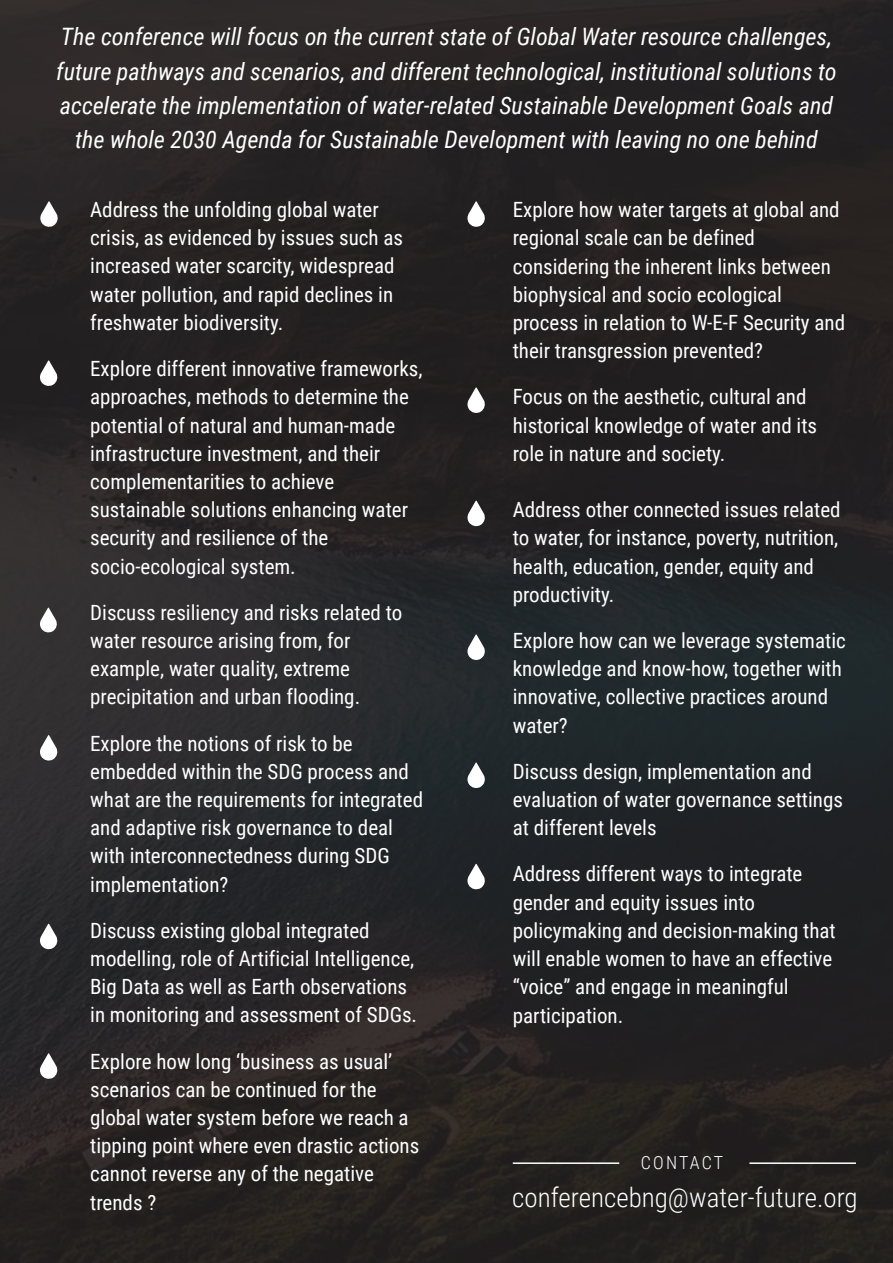
<style>
.page{position:relative;width:893px;height:1263px;background:#231f20}
.page>*{position:absolute;margin:0;border:0;box-sizing:border-box;transform-origin:0 0}
.t1{font:300 27px "Roboto Condensed";color:#fff}
.t2{font:italic 24px/34.2px "Roboto Condensed";color:#fff;text-align:center}
.t3{font:21px/28.2px "Roboto Condensed";color:#fff}
.t4{font:300 18px "Roboto Condensed";letter-spacing:.11em;color:#fff}
</style>
<div class="page">
<svg style="left:40px;top:201px;width:18px;height:27px"></svg>
<svg style="left:467px;top:201px;width:18px;height:26px"></svg>
<svg style="left:467px;top:387px;width:18px;height:26px"></svg>
<svg style="left:467px;top:500px;width:18px;height:27px"></svg>
<svg style="left:467px;top:634px;width:19px;height:27px"></svg>
<svg style="left:467px;top:762px;width:19px;height:27px"></svg>
<svg style="left:467px;top:864px;width:18px;height:26px"></svg>
<svg style="left:40px;top:360px;width:18px;height:26px"></svg>
<svg style="left:40px;top:607px;width:18px;height:27px"></svg>
<svg style="left:40px;top:735px;width:19px;height:27px"></svg>
<svg style="left:40px;top:923px;width:19px;height:27px"></svg>
<svg style="left:40px;top:1053px;width:19px;height:27px"></svg>
<hr style="left:513px;top:1162px;width:106px;height:2px;background:#fff">
<hr style="left:749px;top:1162px;width:107px;height:2px;background:#fff">
<p class="t2" style="left:56px;top:19px;width:782px">The conference will focus on the current state of Global Water resource challenges, future pathways and scenarios, and different technological, institutional solutions to accelerate the implementation of water-related Sustainable Development Goals and the whole 2030 Agenda for Sustainable Development with leaving no one behind</p>
<p class="t3" style="left:90px;top:195px;width:315px">Address the unfolding global water crisis, as evidenced by issues such as increased water scarcity, widespread water pollution, and rapid declines in freshwater biodiversity.</p>
<p class="t3" style="left:90px;top:354px;width:334px">Explore different innovative frameworks, approaches, methods to determine the potential of natural and human-made infrastructure investment, and their complementarities to achieve sustainable solutions enhancing water security and resilience of the socio-ecological system.</p>
<p class="t3" style="left:90px;top:597px;width:314px">Discuss resiliency and risks related to water resource arising from, for example, water quality, extreme precipitation and urban flooding.</p>
<p class="t3" style="left:90px;top:728px;width:334px">Explore the notions of risk to be embedded within the SDG process and what are the requirements for integrated and adaptive risk governance to deal with interconnectedness during SDG implementation?</p>
<p class="t3" style="left:90px;top:915px;width:328px">Discuss existing global integrated modelling, role of Artificial Intelligence, Big Data as well as Earth observations in monitoring and assessment of SDGs.</p>
<p class="t3" style="left:90px;top:1046px;width:331px">Explore how long ‘business as usual’ scenarios can be continued for the global water system before we reach a tipping point where even drastic actions cannot reverse any of the negative trends ?</p>
<p class="t3" style="left:513px;top:195px;width:334px">Explore how water targets at global and regional scale can be defined considering the inherent links between biophysical and socio ecological process in relation to W-E-F Security and their transgression prevented?</p>
<p class="t3" style="left:513px;top:382px;width:306px">Focus on the aesthetic, cultural and historical knowledge of water and its role in nature and society.</p>
<p class="t3" style="left:513px;top:495px;width:329px">Address other connected issues related to water, for instance, poverty, nutrition, health, education, gender, equity and productivity.</p>
<p class="t3" style="left:513px;top:626px;width:335px">Explore how can we leverage systematic knowledge and know-how, together with innovative, collective practices around water?</p>
<p class="t3" style="left:513px;top:756px;width:332px">Discuss design, implementation and evaluation of water governance settings at different levels</p>
<p class="t3" style="left:513px;top:859px;width:324px">Address different ways to integrate gender and equity issues into policymaking and decision-making that will enable women to have an effective “voice” and engage in meaningful participation.</p>
<p class="t4" style="left:641px;top:1149px;width:84px">CONTACT</p>
<p class="t1" style="left:512px;top:1178px;width:347px">conferencebng@water-future.org</p>
</div>
